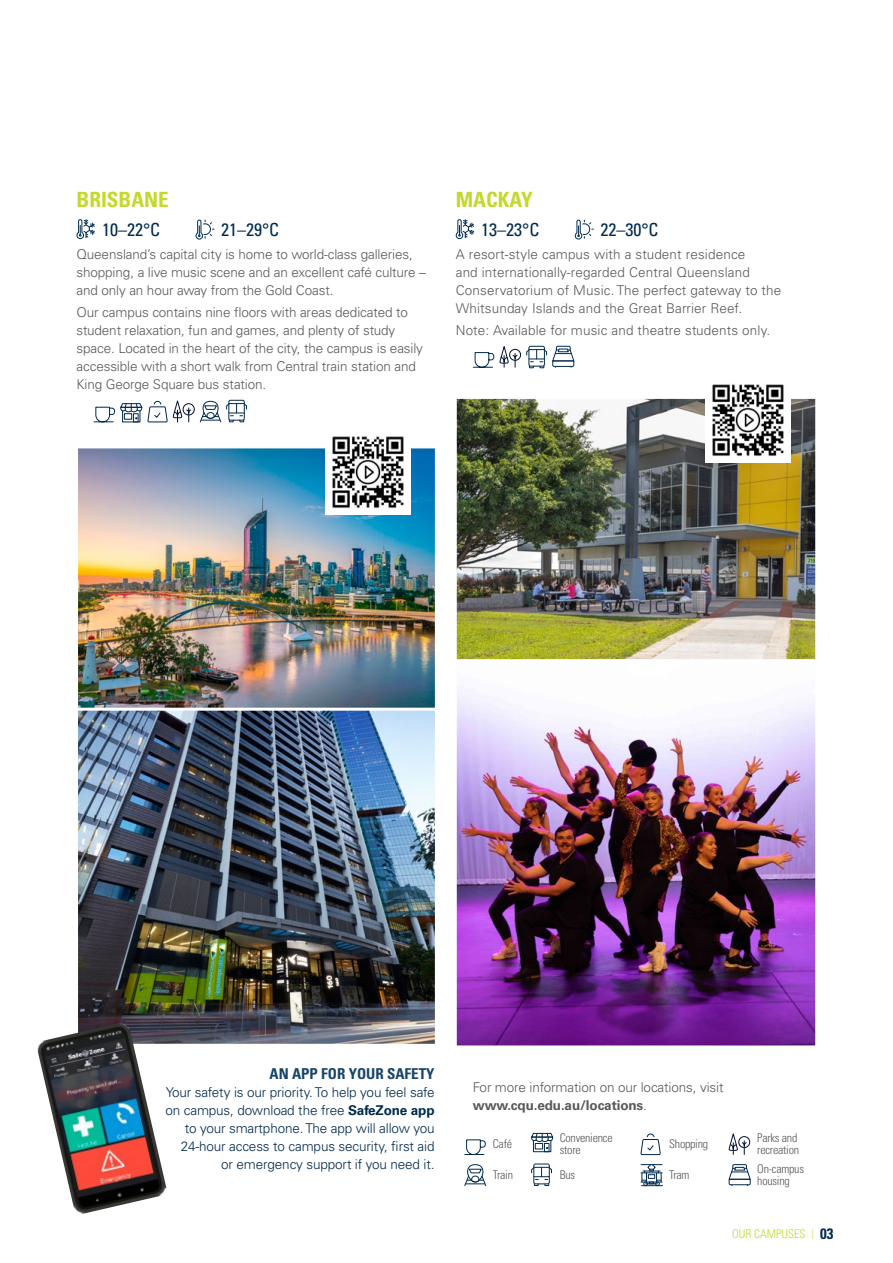
<style>
.page{position:relative;width:893px;height:1263px;background:#fff}
.page>*{position:absolute;margin:0;border:0;box-sizing:border-box;transform-origin:0 0}
.t1{font:700 condensed 21px "Univers LT Std";color:#c4d82e}
.t2{font:condensed 18px "Univers LT Std";color:#002a4e}
.t3{font:700 condensed 15px "Univers LT Std";color:#174568}
.t4{font:300 13.5px/18px "Univers LT Std";letter-spacing:-.01em;color:#58595b}
.t5{font:300 13.5px/18px "Univers LT Std";letter-spacing:.01em;color:#58595b}
.t6{font:300 13.5px/18px "Univers LT Std";letter-spacing:-.01em;color:#002a4e;text-align:right}
.t7{font:300 condensed 12px/12px "Univers LT Std";letter-spacing:-.02em;color:#58595b}
.t8{font:300 condensed 12px "Univers LT Std";color:#c4d82e}
.s1{font-weight:700}
.s2{font-weight:100;font-stretch:ultra-condensed;font-size:13.5px}
.s3{font-weight:700;font-size:15px;color:#002a4e}
</style>
<div class="page">
<svg style="left:464px;top:1139px;width:22px;height:16px"></svg>
<div style="left:533px;top:1140px;width:18px;height:12px;border:1px solid #002a4e"></div>
<div style="left:544px;top:1143px;width:5px;height:9px;border:1px solid #002a4e"></div>
<svg style="left:531px;top:1133px;width:22px;height:16px"></svg>
<svg style="left:641px;top:1133px;width:20px;height:22px"></svg>
<div style="left:738px;top:1136px;width:12px;height:12px;border:1px solid #00102c;border-radius:50%"></div>
<svg style="left:729px;top:1133px;width:18px;height:21px"></svg>
<svg style="left:464px;top:1164px;width:22px;height:22px"></svg>
<div style="left:533px;top:1163px;width:17px;height:21px;border:1px solid #002a4e;border-radius:2px"></div>
<svg style="left:531px;top:1166px;width:21px;height:20px"></svg>
<svg style="left:641px;top:1164px;width:21px;height:22px"></svg>
<svg style="left:729px;top:1164px;width:22px;height:22px"></svg>
<svg style="left:77px;top:219px;width:18px;height:20px"></svg>
<svg style="left:196px;top:220px;width:18px;height:19px"></svg>
<div style="left:228px;top:400px;width:17px;height:21px;border:1px solid #002a4e;border-radius:2px"></div>
<div style="left:183px;top:403px;width:12px;height:12px;border:1px solid #00102c;border-radius:50%"></div>
<svg style="left:94px;top:400px;width:98px;height:22px"></svg>
<svg style="left:200px;top:401px;width:47px;height:21px"></svg>
<img style="left:79px;top:449px;width:355px;height:594px">
<div style="left:75px;top:445px;width:363px;height:267px;border:3px solid #fff"></div>
<img style="left:325px;top:436px;width:85px;height:78px">
<svg style="left:456px;top:219px;width:18px;height:20px"></svg>
<svg style="left:575px;top:220px;width:18px;height:19px"></svg>
<svg style="left:473px;top:352px;width:21px;height:16px"></svg>
<div style="left:509px;top:349px;width:12px;height:12px;border:1px solid #00102c;border-radius:50%"></div>
<svg style="left:500px;top:346px;width:18px;height:21px"></svg>
<svg style="left:526px;top:346px;width:48px;height:22px"></svg>
<img style="left:458px;top:400px;width:356px;height:644px">
<div style="left:454px;top:396px;width:364px;height:266px;border:3px solid #fff"></div>
<img style="left:706px;top:384px;width:85px;height:78px">
<div style="left:454px;top:661px;width:364px;height:387px;border:3px solid #fff"></div>
<div style="left:75px;top:708px;width:363px;height:339px;border:3px solid #fff"></div>
<img style="left:37px;top:1021px;width:131px;height:193px">
<h1 class="t1" style="left:77px;top:186px;width:94px">BRISBANE</h1>
<h2 class="t2" style="left:102px;top:218px;width:60px">10–22°C</h2>
<h2 class="t2" style="left:221px;top:218px;width:60px">21–29°C</h2>
<p class="t4" style="left:77px;top:245px;width:351px">Queensland’s capital city is home to world‑class galleries, shopping, a live music scene and an excellent café culture – and only an hour away from the Gold Coast.</p>
<p class="t4" style="left:77px;top:303px;width:348px">Our campus contains nine floors with areas dedicated to student relaxation, fun and games, and plenty of study space. Located in the heart of the city, the campus is easily accessible with a short walk from Central train station and King George Square bus station.</p>
<h1 class="t1" style="left:456px;top:186px;width:79px">MACKAY</h1>
<h2 class="t2" style="left:481px;top:218px;width:60px">13–23°C</h2>
<h2 class="t2" style="left:600px;top:218px;width:60px">22–30°C</h2>
<p class="t5" style="left:456px;top:245px;width:327px">A resort-style campus with a student residence<br>and internationally-regarded Central Queensland Conservatorium of Music. The perfect gateway to the Whitsunday Islands and the Great Barrier Reef.</p>
<p class="t5" style="left:456px;top:321px;width:316px">Note: Available for music and theatre students only.</p>
<p class="t3" style="left:270px;top:1064px;width:167px">AN APP FOR YOUR SAFETY</p>
<p class="t6" style="left:165px;top:1083px;width:271px">Your safety is our priority. To help you feel safe on campus, download the free <span class="s1">SafeZone app </span>to your smartphone. The app will allow you 24-hour access to campus security, first aid or emergency support if you need it.</p>
<p class="t4" style="left:473px;top:1078px;width:252px">For more information on our locations, visit <span class="s1">www.cqu.edu.au/locations</span>.</p>
<p class="t7" style="left:493px;top:1138px;width:21px">Café</p>
<p class="t7" style="left:560px;top:1132px;width:54px">Convenience store</p>
<p class="t7" style="left:669px;top:1138px;width:40px">Shopping</p>
<p class="t7" style="left:757px;top:1132px;width:43px">Parks and recreation</p>
<p class="t7" style="left:493px;top:1169px;width:22px">Train</p>
<p class="t7" style="left:560px;top:1169px;width:17px">Bus</p>
<p class="t7" style="left:669px;top:1169px;width:22px">Tram</p>
<p class="t7" style="left:757px;top:1163px;width:48px">On-campus housing</p>
<p class="t8" style="left:732px;top:1227px;width:103px">OUR CAMPUSES <span class="s2">|</span> <span class="s3">03</span></p>
</div>
